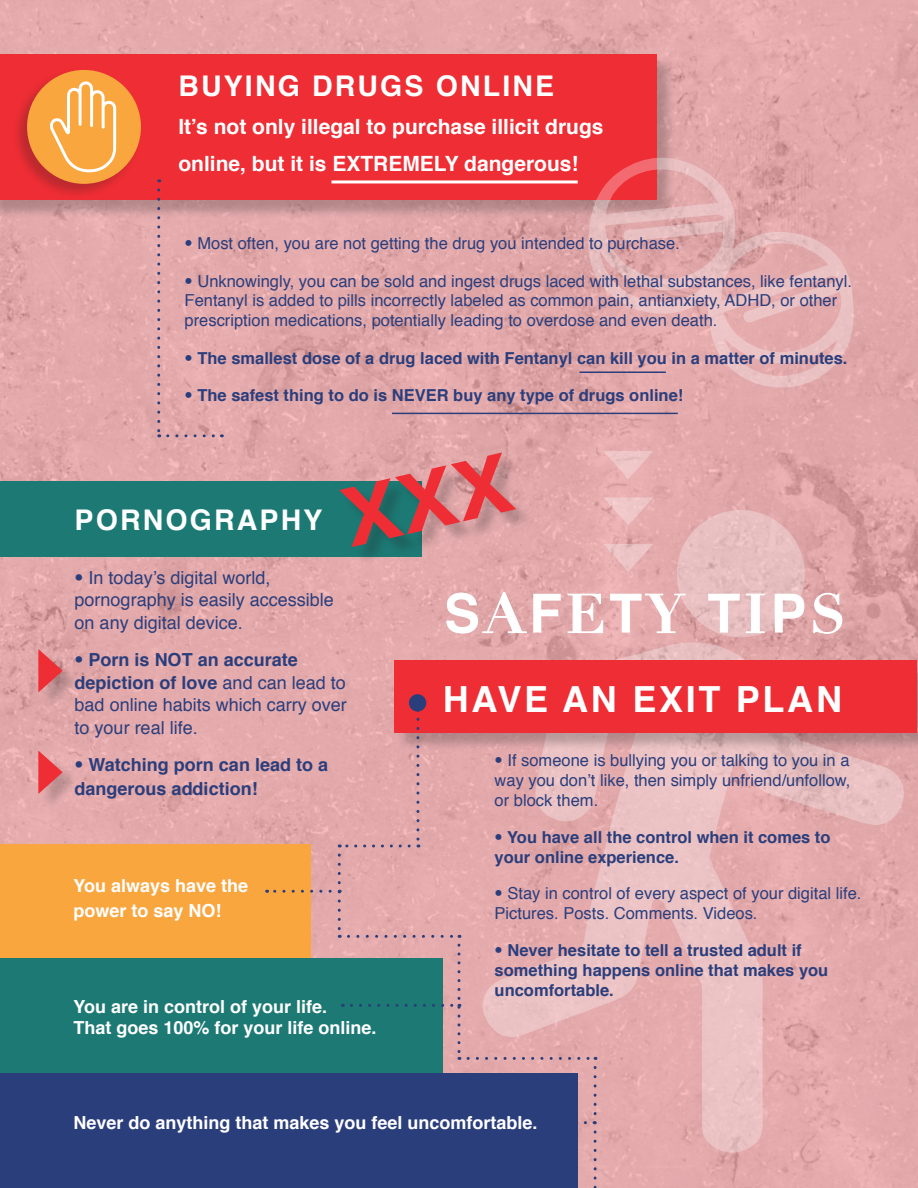
<style>
.page{position:relative;width:918px;height:1188px;background:#e3a9ac}
.page>*{position:absolute;margin:0;border:0;box-sizing:border-box;transform-origin:0 0}
.t1{font:700 54px "Helvetica";color:#fff}
.t2{font:700 36px "Helvetica";letter-spacing:.075em;color:#fff}
.t3{font:700 28.5px "Helvetica";letter-spacing:.075em;color:#fff}
.t4{font:700 21px/37.5px "Helvetica";color:#fff}
.t5{font:18px/22.5px "Helvetica";color:#2b3e7c}
.t6{font:700 18px/25.2px "Helvetica";color:#fff}
.t7{font:700 18px/24px "Helvetica";color:#2b3e7c}
.t8{font:16.5px/19.8px "Helvetica";color:#2b3e7c;text-align:justify}
.t9{font:700 16.5px/19.8px "Helvetica";color:#2b3e7c}
.s1{font-weight:300}
.s2{font-weight:700}
.s3{font-family:"Didot"}
</style>
<div class="page">
<div style="left:0;top:56px;width:676px;height:163px;background:#231f20;opacity:.25"></div>
<div style="left:0;top:54px;width:657px;height:146px;background:#ee2d34"></div>
<div style="left:0;top:481px;width:421px;height:76px;background:#1c7974"></div>
<hr style="left:332px;top:180px;width:246px;height:3px;background:#fff">
<div style="left:12px;top:68px;width:130px;height:131px;background:#231f20;opacity:.25"></div>
<div style="left:27px;top:70px;width:114px;height:114px;background:#faa63f;border-radius:50%"></div>
<svg style="left:50px;top:81px;width:66px;height:92px"></svg>
<svg style="left:157px;top:190px;width:3px;height:247px"></svg>
<svg style="left:168px;top:434px;width:54px;height:3px"></svg>
<svg style="left:676px;top:510px;width:129px;height:127px"></svg>
<svg style="left:482px;top:641px;width:423px;height:513px"></svg>
<hr style="left:579px;top:371px;width:87px;height:2px;background:#2b3e7c">
<hr style="left:392px;top:413px;width:286px;height:1px;background:#2b3e7c">
<div style="left:396px;top:662px;width:522px;height:89px;background:#231f20;opacity:.25"></div>
<div style="left:394px;top:660px;width:522px;height:73px;background:#ee2d34"></div>
<div style="left:343px;top:456px;width:191px;height:109px;background:#231f20;opacity:.25"></div>
<svg style="left:339px;top:452px;width:177px;height:95px"></svg>
<div style="left:41px;top:754px;width:40px;height:57px;background:#231f20;opacity:.25"></div>
<svg style="left:38px;top:751px;width:25px;height:43px"></svg>
<div style="left:41px;top:653px;width:40px;height:57px;background:#231f20;opacity:.25"></div>
<svg style="left:38px;top:649px;width:25px;height:43px"></svg>
<div style="left:0;top:844px;width:310px;height:115px;background:#faa63f"></div>
<div style="left:0;top:959px;width:443px;height:114px;background:#1c7974"></div>
<div style="left:0;top:1073px;width:578px;height:115px;background:#2b3e7c"></div>
<svg style="left:416px;top:717px;width:3px;height:130px"></svg>
<svg style="left:339px;top:844px;width:70px;height:4px"></svg>
<svg style="left:348px;top:935px;width:112px;height:3px"></svg>
<svg style="left:468px;top:1057px;width:128px;height:3px"></svg>
<div style="left:409px;top:694px;width:17px;height:18px;background:#2b3e7c;border-radius:50%"></div>
<svg style="left:338px;top:855px;width:3px;height:83px"></svg>
<svg style="left:267px;top:890px;width:63px;height:3px"></svg>
<svg style="left:351px;top:945px;width:109px;height:115px"></svg>
<svg style="left:594px;top:1067px;width:3px;height:121px"></svg>
<svg style="left:578px;top:1121px;width:7px;height:3px"></svg>
<svg style="left:588px;top:154px;width:266px;height:251px"></svg>
<svg style="left:603px;top:497px;width:50px;height:28px"></svg>
<svg style="left:603px;top:451px;width:50px;height:28px"></svg>
<svg style="left:603px;top:544px;width:50px;height:28px"></svg>
<p class="t3" style="left:178px;top:63px;width:377px">BUYING DRUGS ONLINE</p>
<p class="t4" style="left:178px;top:108px;width:427px">It’s not only illegal to purchase illicit drugs online, but it is EXTREMELY dangerous!</p>
<p class="t8" style="left:185px;top:234px;width:497px"><span class="s1">•</span> Most often, you are not getting the drug you intended to purchase.</p>
<p class="t8" style="left:185px;top:272px;width:669px"><span class="s1">•</span> Unknowingly, you can be sold and ingest drugs laced with lethal substances, like fentanyl.</p>
<p class="t8" style="left:185px;top:291px;width:654px">Fentanyl is added to pills incorrectly labeled as common pain, antianxiety, ADHD, or other</p>
<p class="t8" style="left:185px;top:311px;width:534px">prescription medications, potentially leading to overdose and even death.</p>
<p class="t9" style="left:185px;top:348px;width:664px"><span class="s1">•</span> The smallest dose of a drug laced with Fentanyl can kill you in a matter of minutes.</p>
<p class="t9" style="left:185px;top:386px;width:500px"><span class="s1">•</span> The safest thing to do is NEVER buy any type of drugs online!</p>
<p class="t3" style="left:75px;top:497px;width:249px">PORNOGRAPHY</p>
<p class="t5" style="left:75px;top:567px;width:261px"><span class="s1">•</span> In today’s digital world, pornography is easily accessible</p>
<p class="t5" style="left:75px;top:612px;width:170px">on any digital device.</p>
<p class="t5" style="left:75px;top:649px;width:274px"><span class="s1">•</span> <span class="s2">Porn is NOT an accurate depiction of love</span> and can lead to bad online habits which carry over to your real life.</p>
<p class="t7" style="left:75px;top:753px;width:255px"><span class="s1">•</span> Watching porn can lead to a dangerous addiction!</p>
<p class="t6" style="left:74px;top:873px;width:176px">You always have the power to say NO!</p>
<p class="t6" style="left:74px;top:994px;width:255px">You are in control of your life.</p>
<p class="t6" style="left:74px;top:1016px;width:305px">That goes 100% for your life online.</p>
<p class="t1" style="left:444px;top:570px;width:403px">S<span class="s3">A</span>F<span class="s3">E</span>T<span class="s3">Y</span> T<span class="s3">I</span>P<span class="s3">S</span></p>
<p class="t2" style="left:443px;top:671px;width:401px">HAVE AN EXIT PLAN</p>
<p class="t8" style="left:495px;top:751px;width:357px"><span class="s1">•</span> If someone is bullying you or talking to you in a way you don’t like, then simply unfriend/unfollow, or block them.</p>
<p class="t9" style="left:495px;top:828px;width:337px"><span class="s1">•</span> You have all the control when it comes to</p>
<p class="t9" style="left:495px;top:848px;width:186px">your online experience.</p>
<p class="t8" style="left:495px;top:884px;width:368px"><span class="s1">•</span> Stay in control of every aspect of your digital life.</p>
<p class="t8" style="left:495px;top:904px;width:264px">Pictures. Posts. Comments. Videos.</p>
<p class="t9" style="left:495px;top:941px;width:335px"><span class="s1">•</span> Never hesitate to tell a trusted adult if something happens online that makes you uncomfortable.</p>
<p class="t6" style="left:74px;top:1111px;width:466px">Never do anything that makes you feel uncomfortable.</p>
</div>
